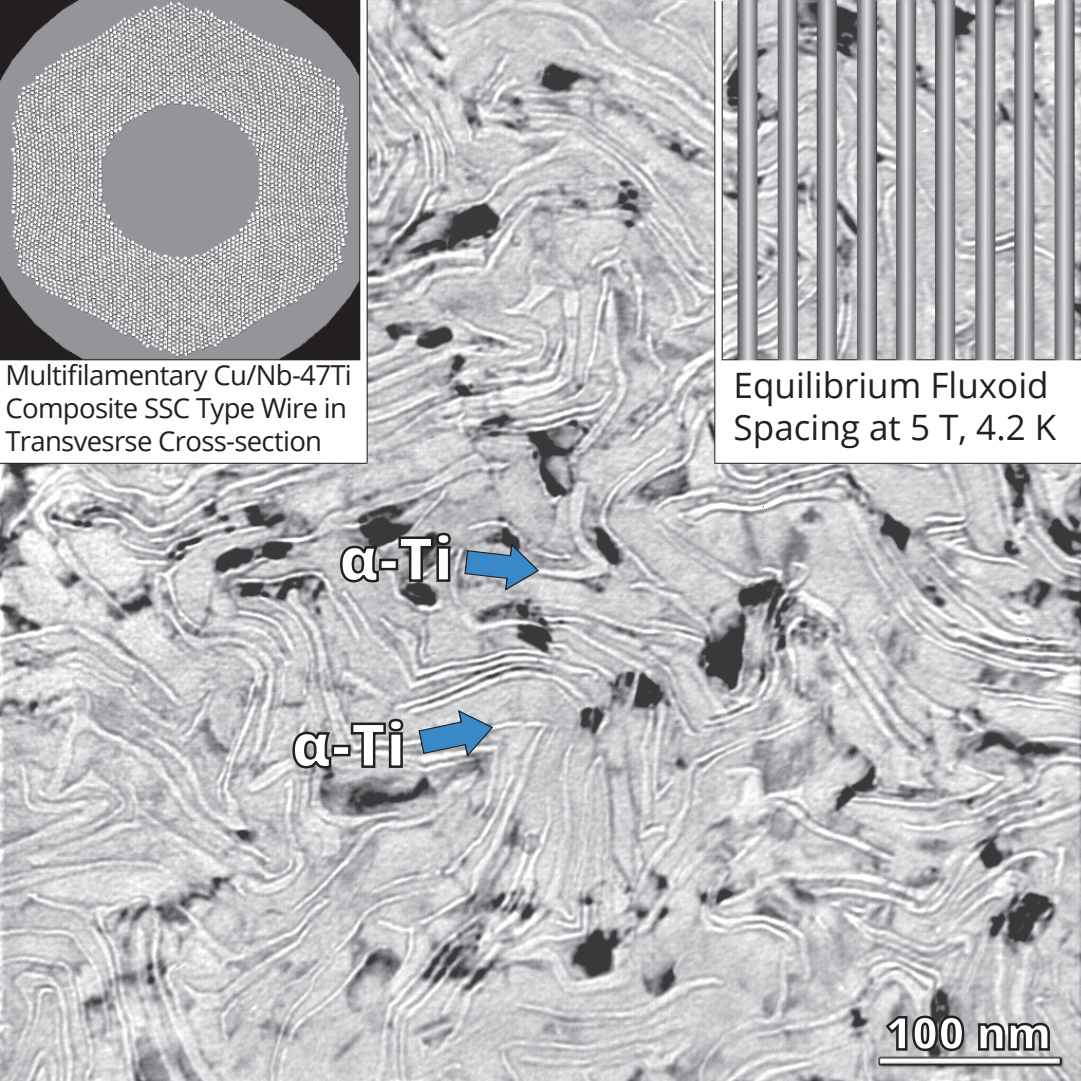
<style>
.page{position:relative;width:1081px;height:1081px;background:#fff}
.page>*{position:absolute;margin:0;border:0;box-sizing:border-box;transform-origin:0 0}
.t1{font:800 60px "Open Sans";color:#fff}
.t2{font:800 45px "Open Sans";color:#fff}
.t3{font:35px/42px "Open Sans";color:#231f20}
.t4{font:27.5px/33px "Open Sans";letter-spacing:-.025em;color:#231f20}
</style>
<div class="page">
<img style="left:0;top:0;width:1080px;height:1080px">
<svg style="left:883px;top:1013px;width:82px;height:38px;background:#7f7f81"></svg>
<svg style="left:976px;top:1020px;width:74px;height:31px;background:#8f8e90"></svg>
<svg style="left:291px;top:729px;width:41px;height:41px;background:#8c8c8e"></svg>
<div style="left:331px;top:744px;width:19px;height:12px;border:2px solid #231f20"></div>
<svg style="left:349px;top:716px;width:55px;height:52px;background:#a09fa1"></svg>
<svg style="left:338px;top:543px;width:42px;height:41px;background:#949496"></svg>
<div style="left:379px;top:558px;width:19px;height:12px;border:2px solid #231f20"></div>
<svg style="left:397px;top:530px;width:55px;height:53px;background:#757476"></svg>
<svg style="left:462px;top:538px;width:79px;height:56px;background:#7c99b0"></svg>
<svg style="left:415px;top:703px;width:83px;height:62px;background:#94acc0"></svg>
<p class="t4" style="left:5px;top:357px;width:348px">Multifilamentary Cu/Nb-47Ti<br>Composite SSC Type Wire in<br>Transvesrse Cross-section</p>
<p class="t3" style="left:733px;top:363px;width:324px">Equilibrium Fluxoid<br>Spacing at 5 T, 4.2 K</p>
<h1 class="t1" style="left:338px;top:513px;width:116px">α-Ti</h1>
<h1 class="t1" style="left:291px;top:699px;width:116px">α-Ti</h1>
<h2 class="t2" style="left:885px;top:998px;width:167px">100 nm</h2>
</div>
